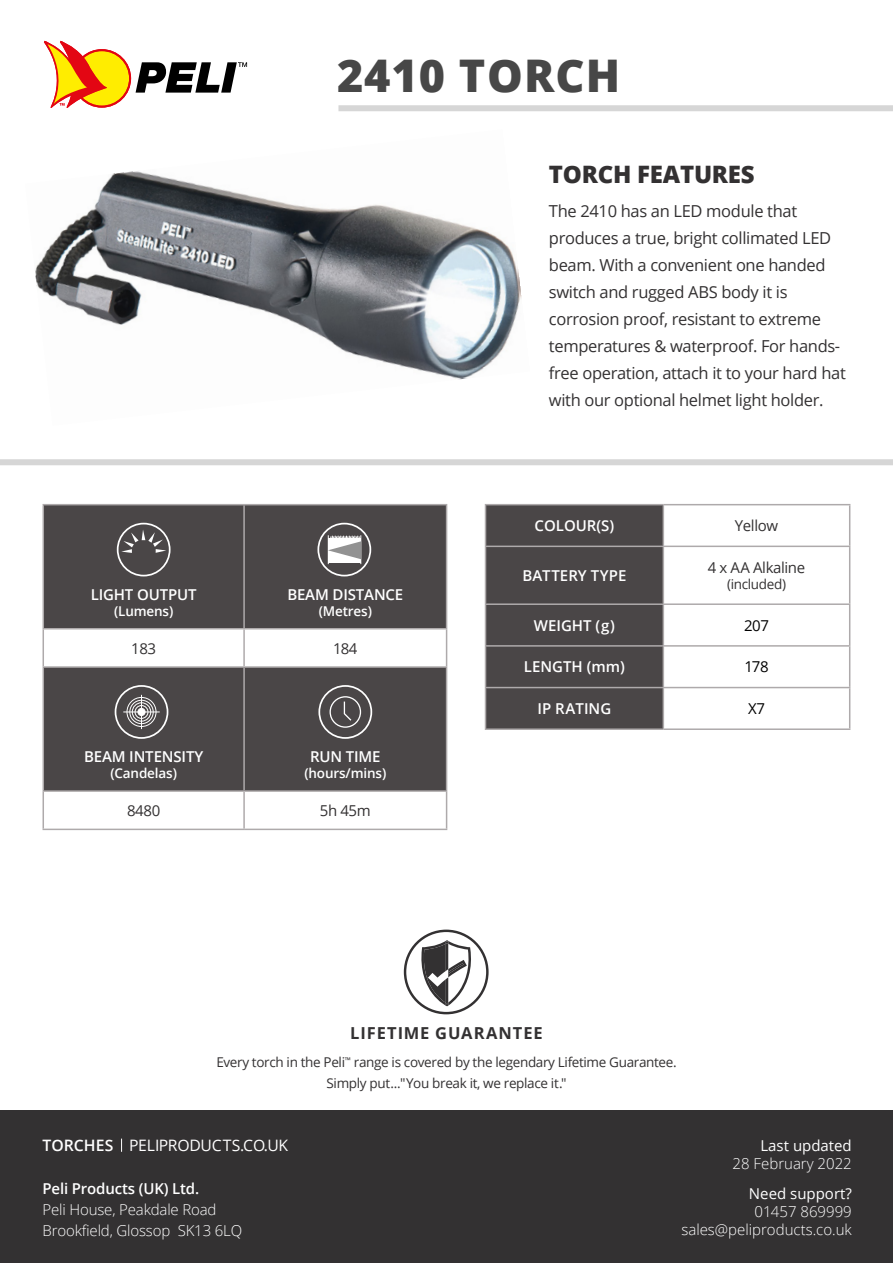
<style>
.page{position:relative;width:893px;height:1263px;background:#fff}
.page>*{position:absolute;margin:0;border:0;box-sizing:border-box;transform-origin:0 0}
.t1{font:800 45px "Open Sans";letter-spacing:.02em;color:#474747}
.t2{font:800 24px "Open Sans";letter-spacing:-.01em;color:#333132}
.t3{font:16.5px/27px "Open Sans";letter-spacing:-.02em;color:#333132}
.t4{font:700 16.5px "Open Sans";letter-spacing:.05em;color:#333132}
.t5{font:15.75px "Open Sans";letter-spacing:-.02em;color:#fff}
.t6{font:600 15px "Open Sans";letter-spacing:-.01em;color:#fff}
.t7{font:300 15px/21px "Open Sans";letter-spacing:-.005em;color:#fff}
.t8{font:15px "Open Sans";letter-spacing:-.025em;color:#333132}
.t9{font:15px "Open Sans";color:#fff}
.t10{font:15px "Open Sans";letter-spacing:-.025em;color:#000}
.t11{font:13.5px/21px "Open Sans";letter-spacing:-.025em;color:#333132;text-align:center}
.t12{font:600 13.5px "Open Sans";letter-spacing:-.01em;color:#fff}
.s1{font-weight:600}
</style>
<div class="page">
<img style="left:35px;top:171px;width:487px;height:209px">
<div style="left:0;top:1110px;width:893px;height:153px;background:#333132"></div>
<div style="left:44px;top:505px;width:402px;height:123px;background:#4a4647"></div>
<svg style="left:44px;top:629px;width:402px;height:200px;fill:#4a4647"></svg>
<hr style="left:43px;top:504px;width:201px;height:1px;background:#aeaaab">
<hr style="left:43px;top:505px;width:1px;height:123px;background:#aeaaab">
<hr style="left:244px;top:504px;width:203px;height:1px;background:#aeaaab">
<hr style="left:243px;top:505px;width:2px;height:123px;background:#aeaaab">
<hr style="left:446px;top:505px;width:1px;height:123px;background:#aeaaab">
<hr style="left:43px;top:628px;width:201px;height:1px;background:#aeaaab">
<hr style="left:244px;top:628px;width:203px;height:1px;background:#aeaaab">
<hr style="left:43px;top:629px;width:1px;height:37px;background:#aeaaab">
<hr style="left:243px;top:629px;width:2px;height:37px;background:#aeaaab">
<hr style="left:446px;top:629px;width:1px;height:37px;background:#aeaaab">
<hr style="left:43px;top:666px;width:201px;height:2px;background:#aeaaab">
<hr style="left:43px;top:668px;width:1px;height:122px;background:#aeaaab">
<hr style="left:244px;top:666px;width:203px;height:2px;background:#aeaaab">
<hr style="left:243px;top:668px;width:2px;height:122px;background:#aeaaab">
<hr style="left:446px;top:668px;width:1px;height:122px;background:#aeaaab">
<hr style="left:43px;top:790px;width:201px;height:2px;background:#aeaaab">
<hr style="left:43px;top:792px;width:1px;height:37px;background:#aeaaab">
<hr style="left:244px;top:790px;width:203px;height:2px;background:#aeaaab">
<hr style="left:243px;top:792px;width:2px;height:37px;background:#aeaaab">
<hr style="left:446px;top:792px;width:1px;height:37px;background:#aeaaab">
<hr style="left:43px;top:829px;width:201px;height:1px;background:#aeaaab">
<hr style="left:244px;top:829px;width:203px;height:1px;background:#aeaaab">
<div style="left:117px;top:523px;width:54px;height:53px;border:2px solid #fff;border-radius:50%"></div>
<svg style="left:121px;top:529px;width:45px;height:24px"></svg>
<svg style="left:328px;top:535px;width:33px;height:29px"></svg>
<div style="left:317px;top:523px;width:54px;height:53px;border:2px solid #fff;border-radius:50%"></div>
<div style="left:115px;top:685px;width:53px;height:54px;border:2px solid #fff;border-radius:50%"></div>
<hr style="left:123px;top:711px;width:37px;height:1px;background:#fff">
<hr style="left:141px;top:695px;width:1px;height:34px;background:#fff">
<svg style="left:126px;top:696px;width:31px;height:31px"></svg>
<div style="left:318px;top:685px;width:54px;height:54px;border:2px solid #fff;border-radius:50%"></div>
<svg style="left:329px;top:695px;width:33px;height:33px"></svg>
<svg style="left:44px;top:41px;width:203px;height:67px"></svg>
<div style="left:0;top:459px;width:893px;height:6px;background:#d6d6d6"></div>
<svg style="left:121px;top:1138px;width:1px;height:14px"></svg>
<div style="left:486px;top:505px;width:177px;height:223px;background:#4a4647"></div>
<hr style="left:485px;top:504px;width:178px;height:1px;background:#aeaaab">
<hr style="left:485px;top:505px;width:1px;height:41px;background:#aeaaab">
<hr style="left:663px;top:504px;width:187px;height:1px;background:#aeaaab">
<hr style="left:663px;top:505px;width:1px;height:41px;background:#aeaaab">
<hr style="left:849px;top:505px;width:1px;height:41px;background:#aeaaab">
<hr style="left:485px;top:546px;width:178px;height:1px;background:#aeaaab">
<hr style="left:485px;top:547px;width:1px;height:56px;background:#aeaaab">
<hr style="left:663px;top:546px;width:187px;height:1px;background:#aeaaab">
<hr style="left:663px;top:547px;width:1px;height:56px;background:#aeaaab">
<hr style="left:849px;top:547px;width:1px;height:56px;background:#aeaaab">
<hr style="left:485px;top:603px;width:178px;height:2px;background:#aeaaab">
<hr style="left:485px;top:605px;width:1px;height:40px;background:#aeaaab">
<hr style="left:663px;top:603px;width:187px;height:2px;background:#aeaaab">
<hr style="left:663px;top:605px;width:1px;height:40px;background:#aeaaab">
<hr style="left:849px;top:605px;width:1px;height:40px;background:#aeaaab">
<hr style="left:485px;top:645px;width:178px;height:2px;background:#aeaaab">
<hr style="left:485px;top:647px;width:1px;height:40px;background:#aeaaab">
<hr style="left:663px;top:645px;width:187px;height:2px;background:#aeaaab">
<hr style="left:663px;top:647px;width:1px;height:40px;background:#aeaaab">
<hr style="left:849px;top:647px;width:1px;height:40px;background:#aeaaab">
<hr style="left:485px;top:687px;width:178px;height:1px;background:#aeaaab">
<hr style="left:485px;top:688px;width:1px;height:40px;background:#aeaaab">
<hr style="left:663px;top:687px;width:187px;height:1px;background:#aeaaab">
<hr style="left:663px;top:688px;width:1px;height:40px;background:#aeaaab">
<hr style="left:849px;top:688px;width:1px;height:40px;background:#aeaaab">
<hr style="left:485px;top:728px;width:178px;height:2px;background:#aeaaab">
<hr style="left:663px;top:728px;width:187px;height:2px;background:#aeaaab">
<div style="left:404px;top:929px;width:85px;height:85px;border:2px solid #333132;border-radius:50%"></div>
<svg style="left:419px;top:940px;width:54px;height:66px"></svg>
<div style="left:338px;top:105px;width:555px;height:6px;background:#d6d6d6"></div>
<h1 class="t1" style="left:337px;top:41px;width:285px">2410 TORCH</h1>
<p class="t6" style="left:91px;top:584px;width:107px">LIGHT OUTPUT</p>
<p class="t12" style="left:114px;top:602px;width:61px">(Lumens)</p>
<p class="t6" style="left:287px;top:584px;width:117px">BEAM DISTANCE</p>
<p class="t12" style="left:319px;top:602px;width:55px">(Metres)</p>
<p class="t8" style="left:131px;top:638px;width:26px">183</p>
<p class="t8" style="left:333px;top:638px;width:26px">184</p>
<p class="t6" style="left:84px;top:746px;width:121px">BEAM INTENSITY</p>
<p class="t12" style="left:110px;top:764px;width:68px">(Candelas)</p>
<p class="t6" style="left:310px;top:746px;width:72px">RUN TIME</p>
<p class="t12" style="left:304px;top:764px;width:83px">(hours/mins)</p>
<p class="t8" style="left:127px;top:800px;width:35px">8480</p>
<p class="t8" style="left:320px;top:800px;width:52px">5h 45m</p>
<h2 class="t2" style="left:549px;top:156px;width:207px">TORCH FEATURES</h2>
<p class="t3" style="left:549px;top:197px;width:298px">The 2410 has an LED module that produces a true, bright collimated LED beam. With a convenient one handed switch and rugged ABS body it is corrosion proof, resistant to extreme temperatures &amp; waterproof. For hands&shy;free operation, attach it to your hard hat with our optional helmet light holder.</p>
<p class="t6" style="left:535px;top:515px;width:81px">COLOUR(S)</p>
<p class="t8" style="left:735px;top:515px;width:45px">Yellow</p>
<p class="t6" style="left:522px;top:565px;width:105px">BATTERY TYPE</p>
<p class="t8" style="left:708px;top:557px;width:99px">4 x AA Alkaline</p>
<p class="t11" style="left:727px;top:573px;width:60px">(included)</p>
<p class="t6" style="left:534px;top:615px;width:83px">WEIGHT (g)</p>
<p class="t10" style="left:744px;top:615px;width:26px">207</p>
<p class="t6" style="left:524px;top:657px;width:102px">LENGTH (mm)</p>
<p class="t10" style="left:744px;top:657px;width:26px">178</p>
<p class="t6" style="left:538px;top:698px;width:75px">IP RATING</p>
<p class="t10" style="left:748px;top:698px;width:18px">X7</p>
<p class="t4" style="left:350px;top:1021px;width:194px">LIFETIME GUARANTEE</p>
<p class="t11" style="left:216px;top:1051px;width:462px">Every torch in the Peli<sup>™</sup> range is covered by the legendary Lifetime Guarantee.<br>Simply put..."You break it, we replace it."</p>
<p class="t5" style="left:43px;top:1134px;width:247px"><span class="s1">TORCHES</span> PELIPRODUCTS.CO.UK</p>
<p class="t6" style="left:43px;top:1179px;width:158px">Peli Products (UK) Ltd.</p>
<p class="t7" style="left:43px;top:1199px;width:201px">Peli House, Peakdale Road<br>Brookfield, Glossop SK13 6LQ</p>
<p class="t9" style="left:760px;top:1135px;width:93px">Last updated</p>
<p class="t7" style="left:733px;top:1152px;width:121px">28 February 2022</p>
<p class="t9" style="left:749px;top:1183px;width:104px">Need support?</p>
<p class="t7" style="left:681px;top:1202px;width:172px;line-height:18px;text-align:right">01457 869999 sales@peliproducts.co.uk</p>
</div>
